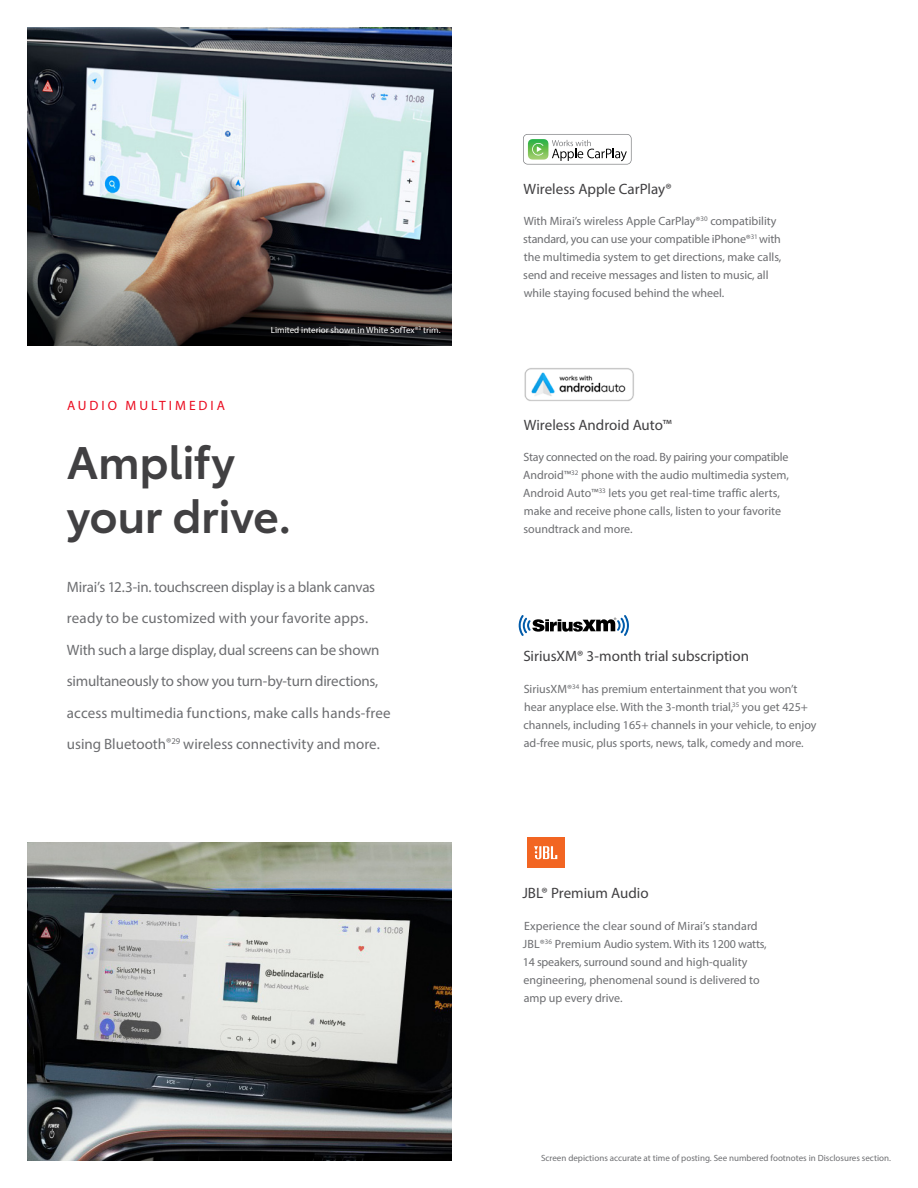
<style>
.page{position:relative;width:918px;height:1188px;background:#fff}
.page>*{position:absolute;margin:0;border:0;box-sizing:border-box;transform-origin:0 0}
.t1{font:600 45px/54px "Toyota Type";letter-spacing:-.01em;color:#414042}
.t2{font:15px/31.5px "Myriad Pro";letter-spacing:-.005em;color:#6d6e71}
.t3{font:15px "Myriad Pro";color:#414042}
.t4{font:13.5px "Myriad Pro";letter-spacing:.22em;color:#eb0a1e}
.t5{font:12px/18px "Myriad Pro";color:#6d6e71}
.t6{font:9px "Myriad Pro";color:#6d6e71}
.t7{font:9px "Myriad Pro";color:#fff}
.s1{font-size:12.75px}
</style>
<div class="page">
<img style="left:27px;top:843px;width:425px;height:318px">
<img style="left:27px;top:27px;width:425px;height:226px">
<svg style="left:27px;top:253px;width:425px;height:92px;background:#4d4644"></svg>
<svg style="left:523px;top:134px;width:109px;height:31px"></svg>
<div style="left:524px;top:135px;width:107px;height:29px;background:#fff;border-radius:4px"></div>
<svg style="left:552px;top:140px;width:75px;height:21px"></svg>
<img style="left:528px;top:139px;width:20px;height:21px">
<svg style="left:532px;top:143px;width:11px;height:13px"></svg>
<img style="left:524px;top:368px;width:110px;height:33px">
<svg style="left:519px;top:615px;width:110px;height:21px"></svg>
<div style="left:527px;top:837px;width:37px;height:31px;background:#f26522"></div>
<svg style="left:534px;top:846px;width:23px;height:13px"></svg>
<p class="t7" style="left:271px;top:325px;width:171px">Limited interior shown in White SofTex®<sup>3</sup> trim.</p>
<p class="t4" style="left:67px;top:398px;width:159px">AUDIO MULTIMEDIA</p>
<h1 class="t1" style="left:67px;top:432px;width:226px">Amplify your drive.</h1>
<p class="t2" style="left:67px;top:571px;width:325px">Mirai’s 12.3-in. touchscreen display is a blank canvas ready to be customized with your favorite apps.<br>With such a large display, dual screens can be shown simultaneously to show you turn-by-turn directions, access multimedia functions, make calls hands-free using Bluetooth<span class="s1">®</span><sup>29</sup> wireless connectivity and more.</p>
<p class="t3" style="left:524px;top:179px;width:150px">Wireless Apple CarPlay®</p>
<p class="t5" style="left:523px;top:212px;width:260px">With Mirai’s wireless Apple CarPlay®<sup>30</sup> compatibility standard, you can use your compatible iPhone®<sup>31</sup> with the multimedia system to get directions, make calls, send and receive messages and listen to music, all while staying focused behind the wheel.</p>
<p class="t3" style="left:524px;top:415px;width:150px">Wireless Android Auto™</p>
<p class="t5" style="left:523px;top:448px;width:267px">Stay connected on the road. By pairing your compatible Android™<sup>32</sup> phone with the audio multimedia system, Android Auto™<sup>33</sup> lets you get real-time traffic alerts, make and receive phone calls, listen to your favorite soundtrack and more.</p>
<p class="t3" style="left:523px;top:647px;width:227px">SiriusXM® 3-month trial subscription</p>
<p class="t5" style="left:524px;top:679px;width:295px">SiriusXM®<sup>34</sup> has premium entertainment that you won’t hear anyplace else. With the 3-month trial,<sup>35</sup> you get 425+ channels, including 165+ channels in your vehicle, to enjoy ad-free music, plus sports, news, talk, comedy and more.</p>
<p class="t3" style="left:522px;top:884px;width:128px">JBL® Premium Audio</p>
<p class="t5" style="left:523px;top:916px;width:246px">Experience the clear sound of Mirai’s standard JBL®<sup>36</sup> Premium Audio system. With its 1200 watts, 14 speakers, surround sound and high-quality engineering, phenomenal sound is delivered to amp up every drive.</p>
<p class="t6" style="left:541px;top:1152px;width:351px">Screen depictions accurate at time of posting. See numbered footnotes in Disclosures section.</p>
</div>
